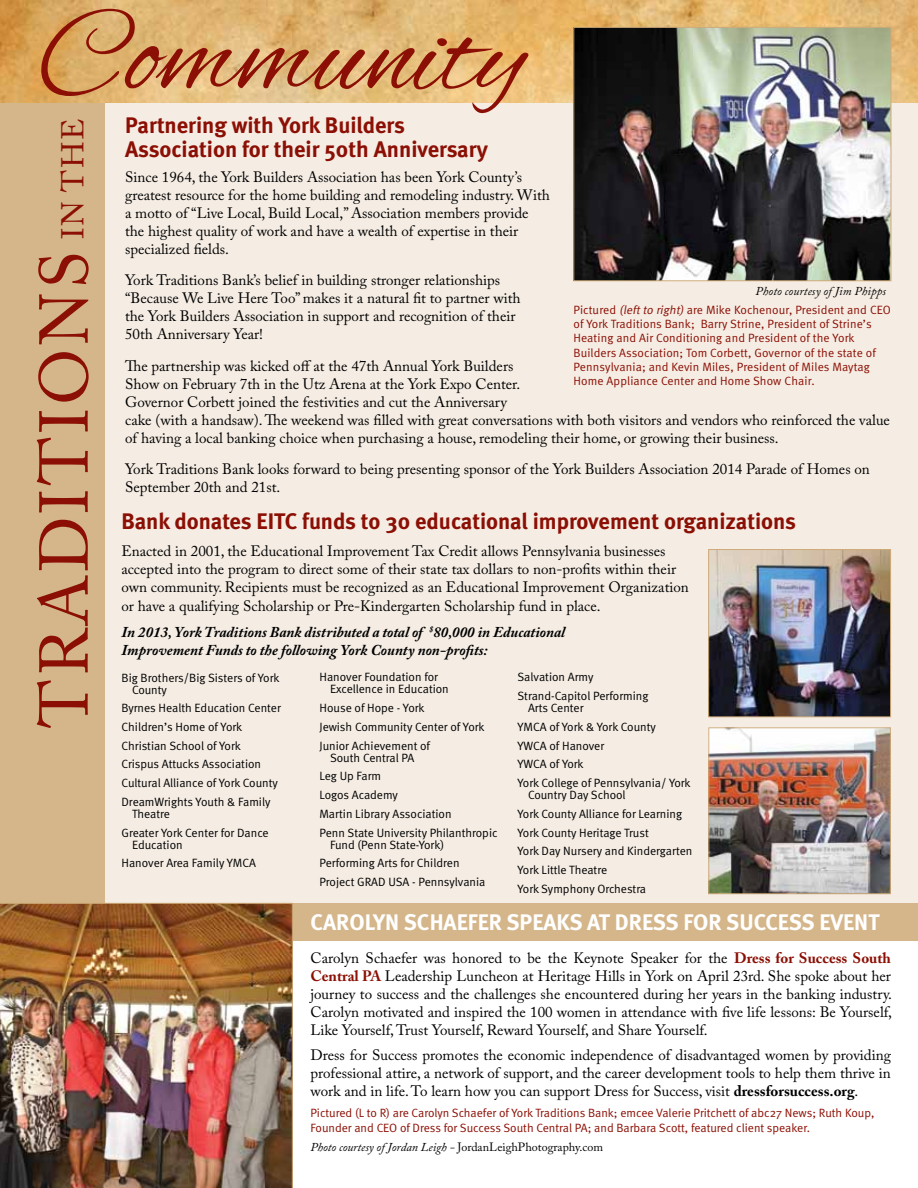
<style>
.page{position:relative;width:918px;height:1188px;background:#fff}
.page>*{position:absolute;margin:0;border:0;box-sizing:border-box;transform-origin:0 0}
.t1{font:121.95px "Alex Brush";color:#8b0f04}
.t2{font:68.25px "Adobe Caslon Pro";letter-spacing:.05em;color:#8b0f04}
.t3{font:700 22.5px/24px "Meta";color:#8b0f04}
.t4{font:700 22.5px "Meta";color:#fff}
.t5{font:15px/18px "Adobe Caslon Pro";color:#000}
.t6{font:italic 700 15px "Adobe Caslon Pro";color:#000}
.t7{font:12px/18.8px "Meta Normal";color:#000}
.t8{font:12px/14.2px "Meta Normal";letter-spacing:.005em;color:#8b0f04}
.t9{font:italic 12px "Adobe Caslon Pro";letter-spacing:.005em;color:#000}
.s1{font-size:31.35px}
.s2{font-style:italic}
.s3{font-weight:700;font-style:italic}
.s4{font-weight:700;color:#8b0f04}
.s5{font-weight:700}
.s6{font-style:normal}
</style>
<div class="page">
<div style="left:0;top:0;width:918px;height:932px;background:#f5ede4"></div>
<div style="left:0;top:14px;width:104px;height:1174px;background:#d5b68a"></div>
<img style="left:0;top:0;width:918px;height:102px">
<img style="left:575px;top:29px;width:314px;height:250px">
<div style="left:573px;top:27px;width:318px;height:254px;border:1px solid #cfab7a"></div>
<img style="left:710px;top:551px;width:179px;height:164px">
<div style="left:708px;top:549px;width:183px;height:168px;border:1px solid #cfab7a"></div>
<img style="left:710px;top:729px;width:179px;height:163px">
<div style="left:708px;top:727px;width:183px;height:167px;border:1px solid #cfab7a"></div>
<div style="left:102px;top:903px;width:816px;height:37px;background:#d5b68a"></div>
<img style="left:0;top:903px;width:293px;height:285px">
<h1 class="t1" style="left:38px;top:-13px;width:488px">Community</h1>
<h2 class="t2" style="left:24px;top:728px;width:610px;rotate:-90deg">Traditions <span class="s1">in the</span></h2>
<h3 class="t3" style="left:125px;top:113px;width:365px">Partnering with York Builders<br>Association for their 50th Anniversary</h3>
<p class="t5" style="left:125px;top:168px;width:426px">Since 1964, the York Builders Association has been York County’s greatest resource for the home building and remodeling industry. With a motto of “Live Local, Build Local,” Association members provide the highest quality of work and have a wealth of expertise in their specialized fields.</p>
<p class="t5" style="left:125px;top:271px;width:397px">York Traditions Bank’s belief in building stronger relationships “Because We Live Here Too” makes it a natural fit to partner with the York Builders Association in support and recognition of their 50th Anniversary Year!</p>
<p class="t5" style="left:125px;top:357px;width:766px">The partnership was kicked off at the 47th Annual York Builders<br>Show on February 7th in the Utz Arena at the York Expo Center.<br>Governor Corbett joined the festivities and cut the Anniversary<br>cake (with a handsaw). The weekend was filled with great conversations with both visitors and vendors who reinforced the value of having a local banking choice when purchasing a house, remodeling their home, or growing their business.</p>
<p class="t5" style="left:125px;top:460px;width:746px">York Traditions Bank looks forward to being presenting sponsor of the York Builders Association 2014 Parade of Homes on<br>September 20th and 21st.</p>
<p class="t9" style="left:756px;top:283px;width:132px">Photo courtesy of Jim Phipps</p>
<p class="t8" style="left:573px;top:303px;width:319px">Pictured <span class="s2">(leftto right)</span> are Mike Kochenour, President and CEO of York Traditions Bank; Barry Strine, President of Strine’s Heating and Air Conditioning and President of the York Builders Association; Tom Corbett, Governor of the state of Pennsylvania; and Kevin Miles, President of Miles Maytag Home Appliance Center and Home Show Chair.</p>
<h3 class="t3" style="left:122px;top:509px;width:676px">Bank donates EITC funds to 30 educational improvement organizations</h3>
<p class="t5" style="left:122px;top:541px;width:569px">Enacted in 2001, the Educational Improvement Tax Credit allows Pennsylvania businesses accepted into the program to direct some of their state tax dollars to non-profits within their own community. Recipients must be recognized as an Educational Improvement Organization</p>
<p class="t5" style="left:122px;top:593px;width:480px;line-height:26.2px">or have a qualifying Scholarship or Pre-Kindergarten Scholarship fund in place.<br><span class="s3">In 2013, York Traditions Bank distributed a total of</span> <sup>$</sup><span class="s3">80,000 in Educational</span></p>
<p class="t6" style="left:122px;top:641px;width:367px">Improvement Funds to the following York County non-profits:</p>
<p class="t7" style="left:132px;top:671px;width:149px;line-height:12px;text-indent:-10px">Big Brothers/Big Sisters of York<br>County</p>
<p class="t7" style="left:122px;top:699px;width:161px">Byrnes Health Education Center<br>Children’s Home of York<br>Christian School of York<br>Crispus Attucks Association<br>Cultural Alliance of York County<br>DreamWrights Youth &amp; Family</p>
<p class="t7" style="left:122px;top:804px;width:149px;text-indent:10px">Theatre<br>Greater York Center for Dance</p>
<p class="t7" style="left:122px;top:835px;width:136px;text-indent:10px">Education<br>Hanover Area Family YMCA</p>
<p class="t7" style="left:518px;top:668px;width:132px">Salvation Army<br>Strand-Capitol Performing</p>
<p class="t7" style="left:518px;top:698px;width:175px;text-indent:10px">Arts Center<br>YMCA of York &amp; York County<br>YWCA of Hanover<br>YWCA of York<br>York College of Pennsylvania/ York</p>
<p class="t7" style="left:518px;top:785px;width:176px;text-indent:10px">Country Day School<br>York County Alliance for Learning<br>York County Heritage Trust<br>York Day Nursery and Kindergarten<br>York Little Theatre<br>York Symphony Orchestra</p>
<p class="t7" style="left:330px;top:671px;width:120px;line-height:12px;text-indent:-10px">Hanover Foundation for<br>Excellence in Education</p>
<p class="t7" style="left:320px;top:699px;width:167px">House of Hope - York<br>Jewish Community Center of York<br>Junior Achievement of</p>
<p class="t7" style="left:320px;top:748px;width:180px;text-indent:10px">South Central PA<br>Leg Up Farm<br>Logos Academy<br>Martin Library Association<br>Penn State University Philanthropic</p>
<p class="t7" style="left:320px;top:835px;width:167px;text-indent:10px">Fund (Penn State-York)<br>Performing Arts for Children<br>Project GRAD USA - Pennsylvania</p>
<h3 class="t4" style="left:310px;top:908px;width:522px">CAROLYN SCHAEFER SPEAKS AT DRESS FOR SUCCESS event</h3>
<p class="t5" style="left:310px;top:949px;width:583px;text-align:justify">Carolyn Schaefer was honored to be the Keynote Speaker for the <span class="s4">Dress for Success South Central PA</span> Leadership Luncheon at Heritage Hills in York on April 23rd. She spoke about her journey to success and the challenges she encountered during her years in the banking industry.<br>Carolyn motivated and inspired the 100 women in attendance with five life lessons: Be Yourself, Like Yourself, Trust Yourself, Reward Yourself, and Share Yourself.</p>
<p class="t5" style="left:310px;top:1046px;width:582px;text-align:justify">Dress for Success promotes the economic independence of disadvantaged women by providing professional attire, a network of support, and the career development tools to help them thrive in work and in life. To learn how you can support Dress for Success, visit <span class="s5">dressforsuccess.org</span>.</p>
<p class="t8" style="left:310px;top:1106px;width:565px">Pictured (L to R) are Carolyn Schaefer of York Traditions Bank; emcee Valerie Pritchett of abc27 News; Ruth Koup,<br>Founder and CEO of Dress for Success South Central PA; and Barbara Scott, featured client speaker.</p>
<p class="t9" style="left:311px;top:1140px;width:294px">Photo courtesy of Jordan Leigh - <span class="s6">JordanLeighPhotography.com</span></p>
</div>
